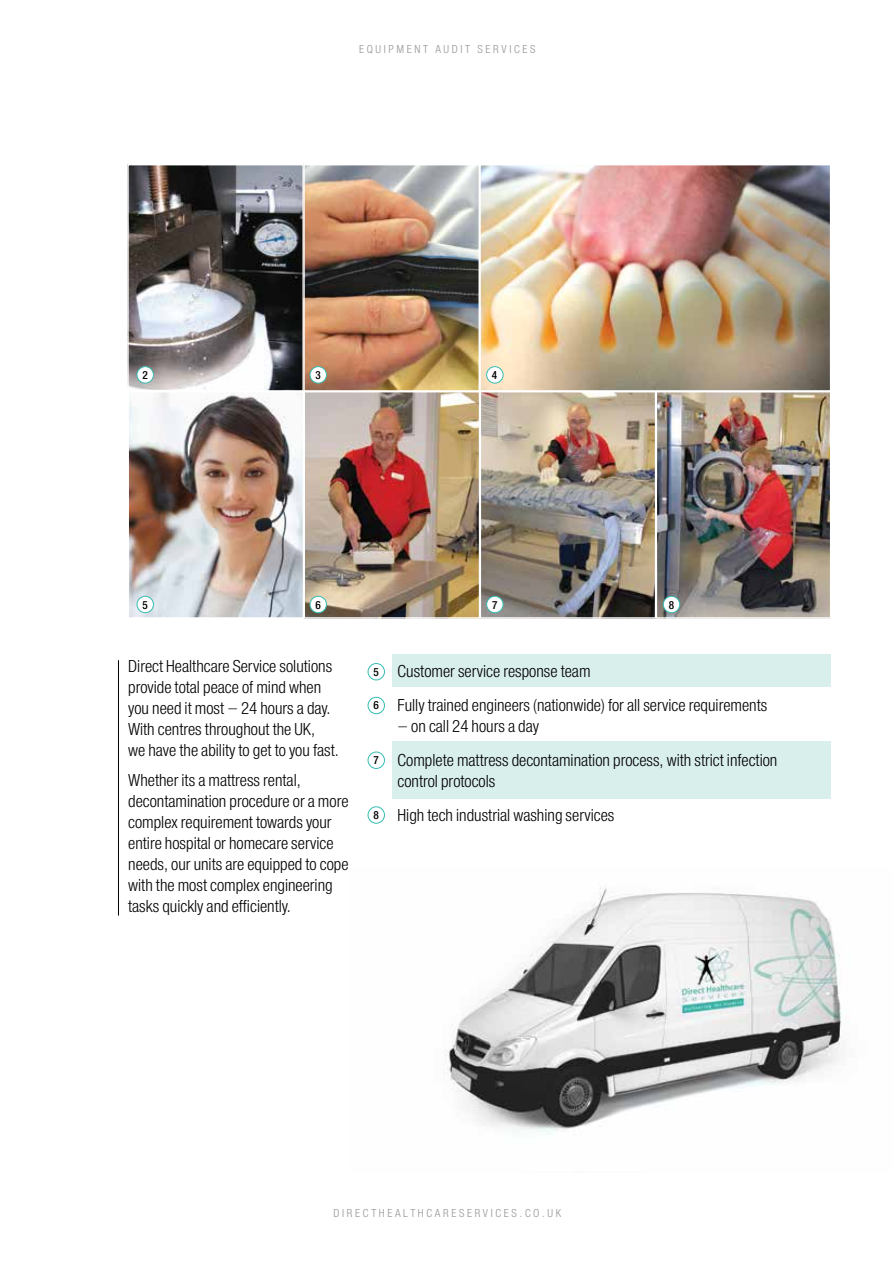
<style>
.page{position:relative;width:893px;height:1263px;background:#fff}
.page>*{position:absolute;margin:0;border:0;box-sizing:border-box;transform-origin:0 0}
.t1{font:18px/21px "Helvetica Neue H47";color:#000}
.t2{font:12px "Helvetica Neue H47";letter-spacing:.22em;color:#939598}
.t3{font:12px "Helvetica Neue H67";color:#000}
.s1{font-family:"Helvetica Neue H67";font-size:12px}
</style>
<div class="page">
<img style="left:443px;top:884px;width:399px;height:251px">
<img style="left:130px;top:167px;width:698px;height:449px">
<div style="left:127px;top:164px;width:177px;height:228px;border:2px solid #fff"></div>
<div style="left:479px;top:164px;width:352px;height:228px;border:2px solid #fff"></div>
<div style="left:303px;top:164px;width:177px;height:228px;border:2px solid #fff"></div>
<div style="left:127px;top:391px;width:177px;height:228px;border:2px solid #fff"></div>
<div style="left:480px;top:391px;width:176px;height:228px;border:2px solid #fff"></div>
<div style="left:303px;top:391px;width:177px;height:228px;border:2px solid #fff"></div>
<div style="left:656px;top:391px;width:175px;height:228px;border:2px solid #fff"></div>
<div style="left:392px;top:654px;width:439px;height:33px;background:#d9efec"></div>
<div style="left:392px;top:741px;width:439px;height:58px;background:#d9efec"></div>
<div style="left:368px;top:663px;width:17px;height:17px;border:1px solid #36bdb2;border-radius:50%"></div>
<div style="left:368px;top:697px;width:17px;height:17px;border:1px solid #36bdb2;border-radius:50%"></div>
<div style="left:368px;top:752px;width:17px;height:17px;border:1px solid #36bdb2;border-radius:50%"></div>
<div style="left:368px;top:806px;width:17px;height:17px;border:1px solid #36bdb2;border-radius:50%"></div>
<hr style="left:118px;top:660px;width:1px;height:255px;background:#000">
<div style="left:137px;top:367px;width:16px;height:16px;background:#fff;border-radius:50%"></div>
<div style="left:137px;top:366px;width:17px;height:17px;border:1px solid #36bdb2;border-radius:50%"></div>
<div style="left:310px;top:367px;width:16px;height:16px;background:#fff;border-radius:50%"></div>
<div style="left:310px;top:366px;width:17px;height:17px;border:1px solid #36bdb2;border-radius:50%"></div>
<div style="left:487px;top:367px;width:16px;height:16px;background:#fff;border-radius:50%"></div>
<div style="left:486px;top:366px;width:17px;height:17px;border:1px solid #36bdb2;border-radius:50%"></div>
<div style="left:137px;top:596px;width:16px;height:17px;background:#fff;border-radius:50%"></div>
<div style="left:137px;top:596px;width:17px;height:17px;border:1px solid #36bdb2;border-radius:50%"></div>
<div style="left:310px;top:596px;width:16px;height:17px;background:#fff;border-radius:50%"></div>
<div style="left:310px;top:596px;width:17px;height:17px;border:1px solid #36bdb2;border-radius:50%"></div>
<div style="left:487px;top:596px;width:16px;height:17px;background:#fff;border-radius:50%"></div>
<div style="left:486px;top:596px;width:17px;height:17px;border:1px solid #36bdb2;border-radius:50%"></div>
<div style="left:663px;top:596px;width:17px;height:17px;background:#fff;border-radius:50%"></div>
<div style="left:663px;top:596px;width:17px;height:17px;border:1px solid #36bdb2;border-radius:50%"></div>
<p class="t2" style="left:359px;top:41px;width:178px">EQUIPMENT AUDIT SERVICES</p>
<p class="t3" style="left:143px;top:367px;width:7px">2</p>
<p class="t3" style="left:316px;top:367px;width:7px">3</p>
<p class="t3" style="left:492px;top:367px;width:7px">4</p>
<p class="t3" style="left:143px;top:596px;width:7px">5</p>
<p class="t3" style="left:316px;top:596px;width:7px">6</p>
<p class="t3" style="left:492px;top:596px;width:7px">7</p>
<p class="t3" style="left:669px;top:596px;width:7px">8</p>
<p class="t1" style="left:128px;top:657px;width:212px">Direct Healthcare Service solutions provide total peace of mind when you need it most – 24 hours a day.<br>With centres throughout the UK,<br>we have the ability to get to you fast.</p>
<p class="t1" style="left:128px;top:771px;width:222px">Whether its a mattress rental, decontamination procedure or a more complex requirement towards your entire hospital or homecare service needs, our units are equipped to cope with the most complex engineering tasks quickly and efficiently.</p>
<p class="t1" style="left:374px;top:656px;width:395px;line-height:33.8px"><span class="s1">5</span> Customer service response team<br><span class="s1">6</span> Fully trained engineers (nationwide) for all service requirements</p>
<p class="t1" style="left:374px;top:711px;width:405px;line-height:33.8px;text-indent:24px">– on call 24 hours a day<br><span class="s1">7</span> Complete mattress decontamination process, with strict infection</p>
<p class="t1" style="left:374px;top:765px;width:242px;line-height:33.8px;text-indent:24px">control protocols<br><span class="s1">8</span> High tech industrial washing services</p>
<p class="t2" style="left:334px;top:1205px;width:229px">DIRECTHEALTHCARESERVICES.co.uk</p>
</div>
